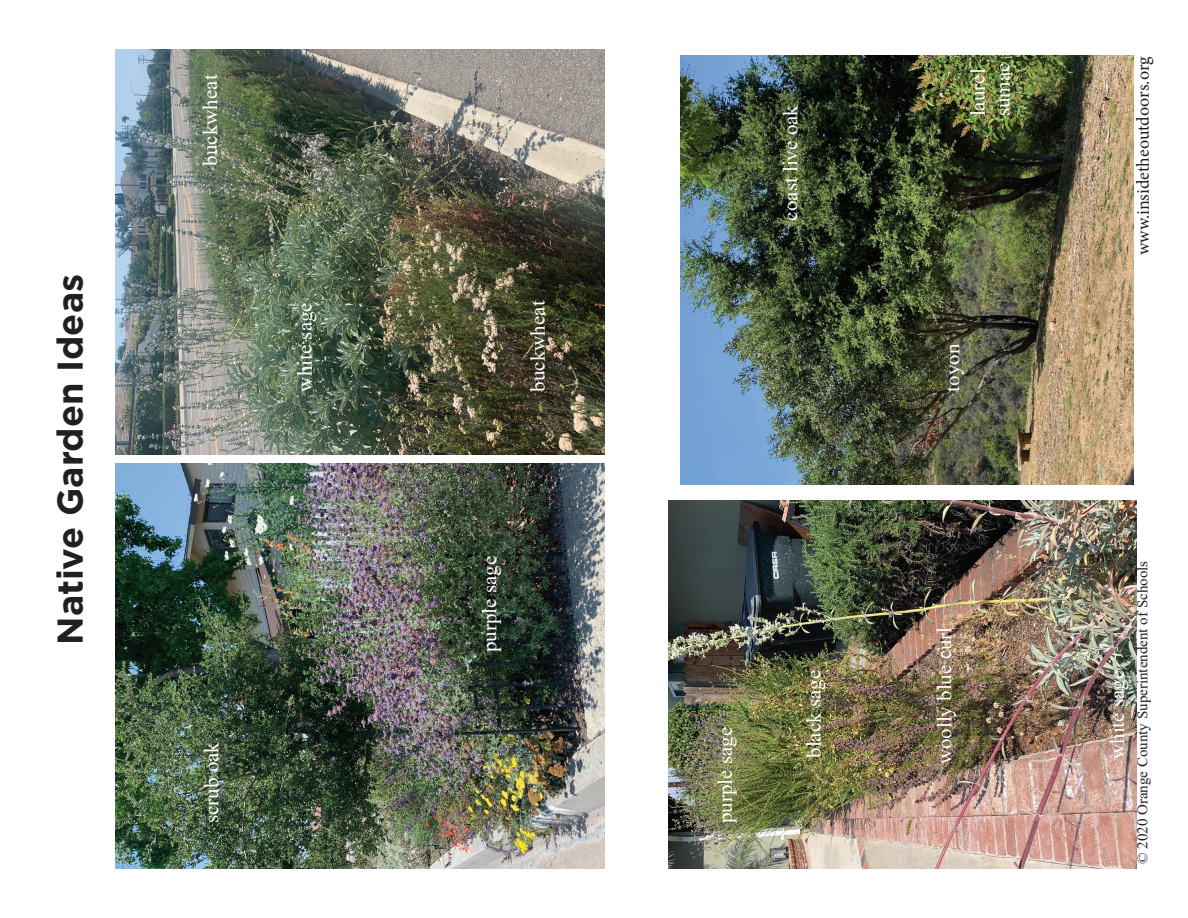
<style>
.page{position:relative;width:1188px;height:918px;background:#fff}
.page>*{position:absolute;margin:0;border:0;box-sizing:border-box;transform-origin:0 0}
.t1{font:700 36px "Gotham";color:#231f20}
.t2{font:21px/25.2px "Times New Roman";color:#fff}
.t3{font:18px "Minion Pro";color:#231f20}
.t4{font:15px "Times New Roman";color:#231f20}
</style>
<div class="page">
<img style="left:669px;top:500px;width:468px;height:368px">
<img style="left:116px;top:464px;width:489px;height:404px">
<img style="left:116px;top:50px;width:489px;height:404px">
<img style="left:681px;top:55px;width:453px;height:430px">
<h1 class="t1" style="left:46px;top:645px;width:372px;rotate:-90deg">Native Garden Ideas</h1>
<p class="t2" style="left:197px;top:166px;width:92px;rotate:-90deg">buckwheat</p>
<p class="t2" style="left:198px;top:823px;width:83px;rotate:-90deg">scrub oak</p>
<p class="t2" style="left:291px;top:392px;width:91px;rotate:-90deg">white sage</p>
<p class="t2" style="left:525px;top:392px;width:92px;rotate:-90deg">buckwheat</p>
<p class="t2" style="left:476px;top:652px;width:98px;rotate:-90deg">purple sage</p>
<p class="t2" style="left:777px;top:221px;width:117px;rotate:-90deg">coast live oak</p>
<p class="t2" style="left:712px;top:823px;width:98px;rotate:-90deg">purple sage</p>
<p class="t2" style="left:800px;top:758px;width:90px;rotate:-90deg">black sage</p>
<p class="t2" style="left:964px;top:116px;width:55px;rotate:-90deg">laurel sumac</p>
<p class="t2" style="left:939px;top:392px;width:49px;rotate:-90deg">toyon</p>
<p class="t2" style="left:931px;top:764px;width:139px;rotate:-90deg">woolly blue curl</p>
<p class="t3" style="left:1131px;top:255px;width:200px;rotate:-90deg">www.insidetheoutdoors.org</p>
<p class="t2" style="left:1104px;top:759px;width:91px;rotate:-90deg">white sage</p>
<p class="t4" style="left:1132px;top:864px;width:305px;rotate:-90deg">© 2020 Orange County Superintendent of Schools</p>
</div>
